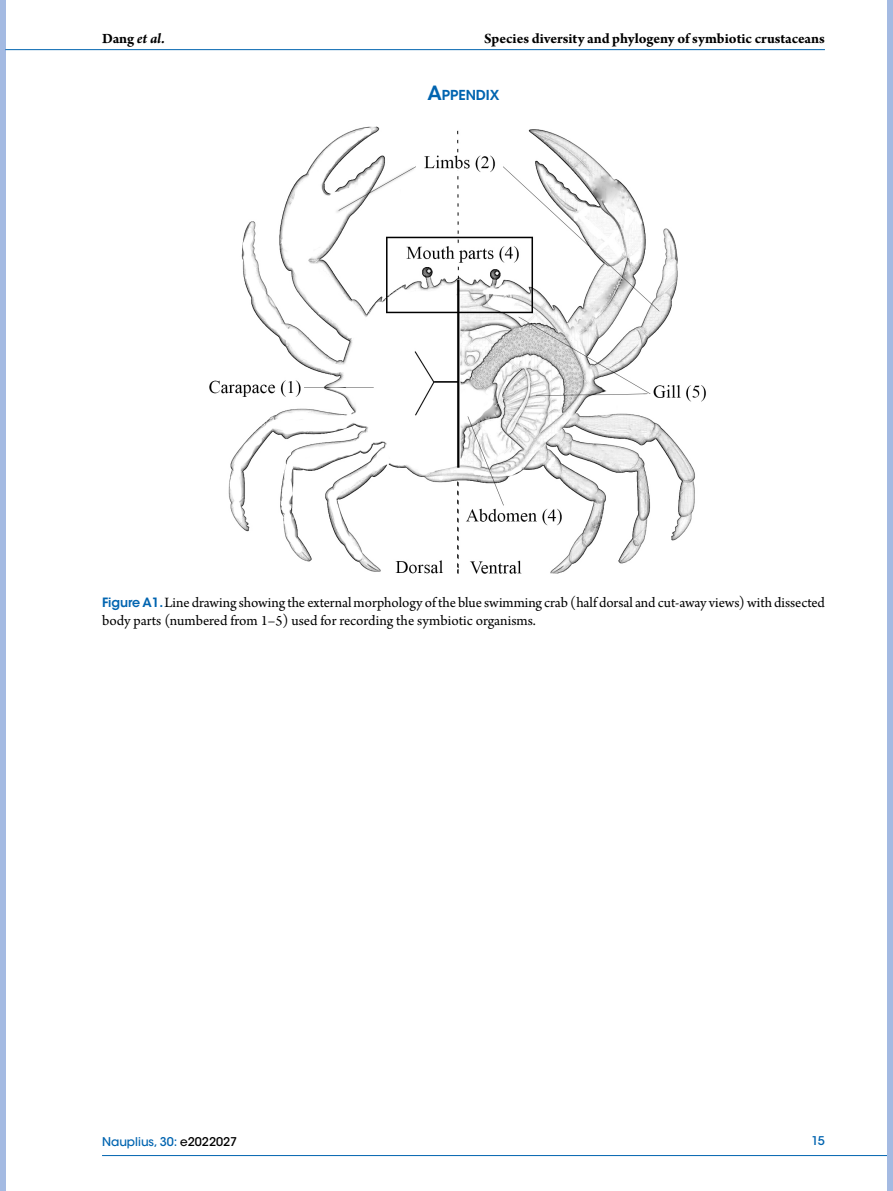
<style>
.page{position:relative;width:893px;height:1191px;background:#fff}
.page>*{position:absolute;margin:0;border:0;box-sizing:border-box;transform-origin:0 0}
.t1{font:15px/18px "Arno Pro";letter-spacing:-.005em;color:#000}
.t2{font:700 15px "Arno Pro";color:#000}
.t3{font:italic 700 15px "Arno Pro";color:#000}
.t4{font:600 13.65px "ITC Avant Garde Std";color:#0064b0}
.t5{font:500 12px "ITC Avant Garde Std";color:#0064b0}
.s1{font-style:normal}
.s2{font-size:19.5px}
.s3{font-family:"ITC Avant Garde Std";font-weight:600;font-size:12.75px;color:#0064b0}
.s4{color:#000}
</style>
<div class="page">
<div style="left:0;top:0;width:5px;height:1191px;background:#a4bae2"></div>
<hr style="left:102px;top:1155px;width:791px;height:1px;background:#0064b0">
<hr style="left:5px;top:49px;width:820px;height:1px;background:#0064b0">
<div style="left:888px;top:0;width:5px;height:1191px;background:#a4bae2"></div>
<img style="left:209px;top:126px;width:497px;height:448px">
<p class="t3" style="left:102px;top:30px;width:64px"><span class="s1">Dang</span> et al.</p>
<p class="t2" style="left:484px;top:30px;width:342px">Species diversity and phylogeny of symbiotic crustaceans</p>
<p class="t4" style="left:427px;top:86px;width:74px"><span class="s2">A</span>PPENDIX</p>
<p class="t1" style="left:102px;top:594px;width:724px"><span class="s3">Figure A1.</span> Line drawing showing the external morphology of the blue swimming crab (half dorsal and cut-away views) with dissected body parts (numbered from 1–5) used for recording the symbiotic organisms.</p>
<p class="t5" style="left:102px;top:1134px;width:137px">Nauplius, 30: <span class="s4">e2022027</span></p>
<p class="t5" style="left:811px;top:1132px;width:15px">15</p>
</div>
